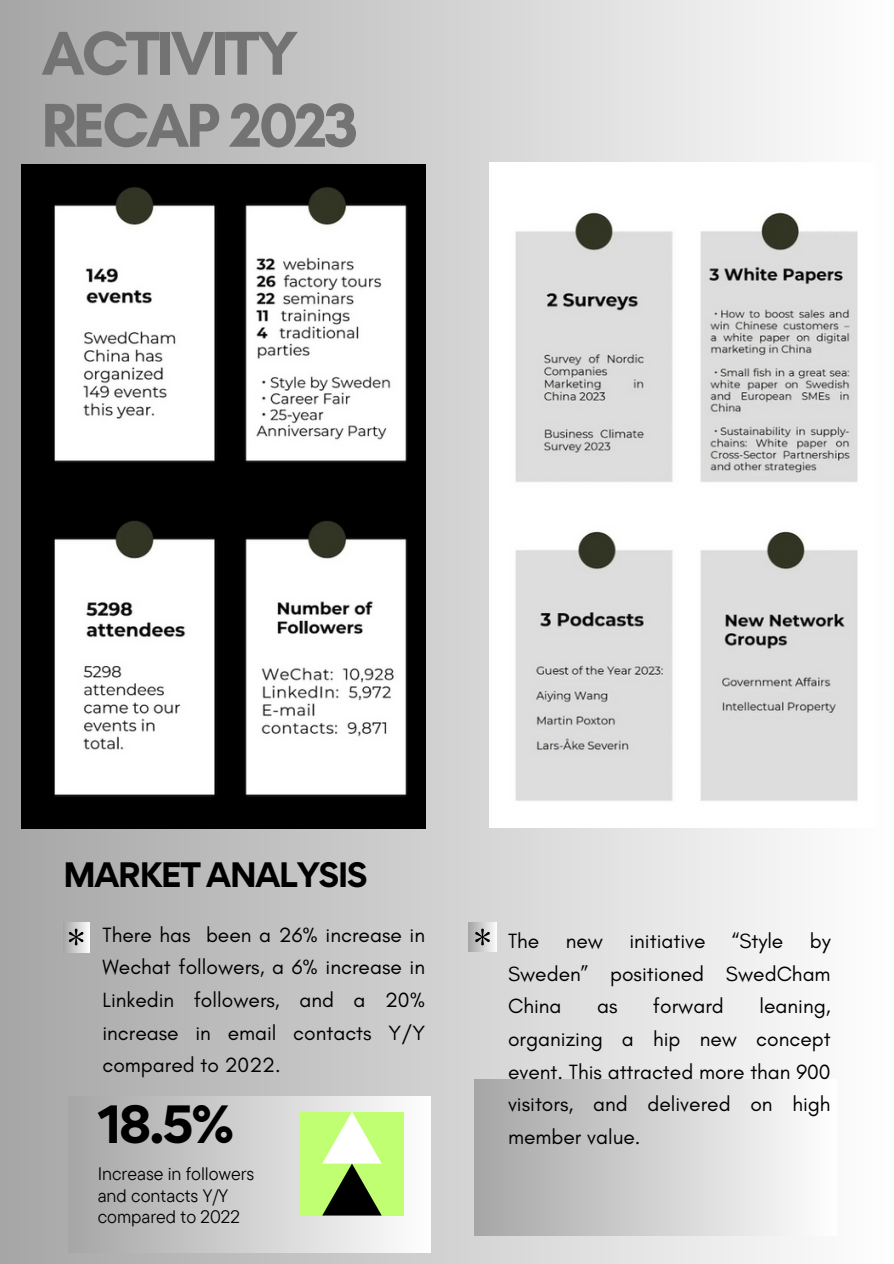
<style>
.page{position:relative;width:894px;height:1264px;background:#fff}
.page>*{position:absolute;margin:0;border:0;box-sizing:border-box;transform-origin:0 0}
.t1{font:700 63px/72px "Glacial Indifference";letter-spacing:-.05em;color:#737373}
.t2{font:700 48px "Gordita";color:#000}
.t3{font:700 31.5px "Gordita";letter-spacing:-.05em;color:#000}
.t4{font:21px/32.7px "Glacial Indifference";color:#000;text-align:justify}
.t5{font:18px/21.3px "TT Commons Pro";color:#000}
</style>
<div class="page">
<div style="left:0;top:0;width:893px;height:1263px;background:linear-gradient(to right,#a5a5a5,#fff)"></div>
<img style="left:489px;top:163px;width:387px;height:664px">
<div style="left:63px;top:922px;width:26px;height:30px;background:linear-gradient(to right,#a6a6a6,#f5f5f5)"></div>
<div style="left:468px;top:922px;width:28px;height:30px;background:linear-gradient(to right,#a4a4a4,#f6f6f6)"></div>
<div style="left:69px;top:1096px;width:361px;height:156px;background:linear-gradient(to right,#a6a6a7,#fdfefc)"></div>
<div style="left:474px;top:1079px;width:362px;height:156px;background:linear-gradient(to right,#a6a6a6,#fefefe)"></div>
<div style="left:300px;top:1111px;width:22px;height:104px;background:#c1ff72"></div>
<div style="left:381px;top:1111px;width:22px;height:104px;background:#c1ff72"></div>
<svg style="left:322px;top:1111px;width:59px;height:104px"></svg>
<svg style="left:69px;top:928px;width:14px;height:17px"></svg>
<svg style="left:475px;top:928px;width:14px;height:17px"></svg>
<img style="left:21px;top:165px;width:404px;height:664px">
<p class="t1" style="left:41px;top:17px;width:318px">ACTIVITY<br>RECAP 2023</p>
<h4 class="t3" style="left:63px;top:853px;width:306px">MARKET ANALYSIS</h4>
<h3 class="t4" style="left:102px;top:918px;width:324px">There has been a 26% increase in Wechat followers, a 6% increase in Linkedin followers, and a 20% increase in email contacts Y/Y compared to 2022.</h3>
<p class="t4" style="left:508px;top:924px;width:33px">The</p>
<p class="t4" style="left:565px;top:924px;width:39px">new</p>
<p class="t4" style="left:629px;top:924px;width:78px">initiative</p>
<p class="t4" style="left:731px;top:924px;width:53px">“Style</p>
<p class="t4" style="left:508px;top:924px;width:324px;text-indent:301px">by Sweden” positioned SwedCham China</p>
<p class="t4" style="left:508px;top:989px;width:324px;text-indent:251px">leaning, organizing a hip new concept event. This attracted more than 900 visitors, and delivered on high member value.</p>
<p class="t4" style="left:597px;top:989px;width:22px">as</p>
<p class="t4" style="left:652px;top:989px;width:72px">forward</p>
<h2 class="t2" style="left:98px;top:1091px;width:138px">18.5%</h2>
<p class="t5" style="left:98px;top:1162px;width:158px">Increase in followers and contacts Y/Y compared to 2022</p>
</div>
